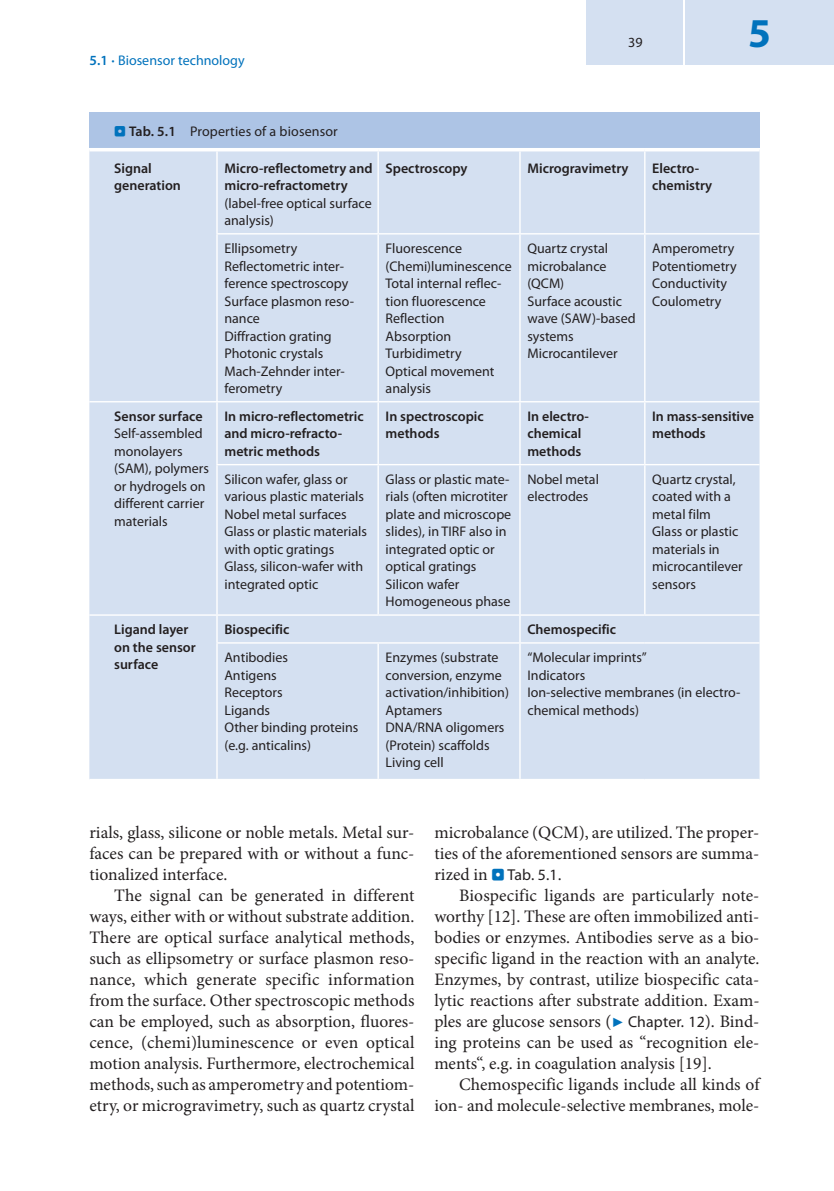
<style>
.page{position:relative;width:834px;height:1191px;background:#fff}
.page>*{position:absolute;margin:0;border:0;box-sizing:border-box;transform-origin:0 0}
.t1{font:700 41.12px "Npfvnd Nnlbpg Myriad Pro";color:#0072bc}
.t2{font:17.5px/21px "Rsrqgy Kdchgv Minion Pro";color:#231f20;text-align:justify}
.t3{font:14px/17.5px "Dqqcfl Cntlng Myriad Pro";color:#231f20}
.t4{font:600 14px/17.5px "Csqqgt Sgwlmc Myriad Pro";color:#231f20}
.t5{font:14px "Dqqcfl Cntlng Myriad Pro";color:#0072bc}
.s1{font-family:"Csqqgt Sgwlmc Myriad Pro";font-weight:600}
.s2{font-family:"Mhxlmx Qqgcmd Blik Buttons";color:#0072bc}
.s3{font-family:"Mhxlmx Qqgcmd Blik Buttons";font-size:15.75px;color:#0072bc}
.s4{font-family:"Dqqcfl Cntlng Myriad Pro";font-size:15.75px}
</style>
<div class="page">
<div style="left:685px;top:0;width:148px;height:64px;background:#d4e0f1"></div>
<div style="left:585px;top:0;width:97px;height:64px;background:#d4e0f1"></div>
<div style="left:89px;top:113px;width:670px;height:35px;background:#adc4e5"></div>
<div style="left:89px;top:151px;width:670px;height:628px;background:#d4e0f1"></div>
<hr style="left:216px;top:151px;width:2px;height:82px;background:#fff">
<hr style="left:377px;top:151px;width:2px;height:82px;background:#fff">
<hr style="left:519px;top:151px;width:1px;height:82px;background:#fff">
<hr style="left:644px;top:151px;width:1px;height:82px;background:#fff">
<hr style="left:216px;top:234px;width:2px;height:167px;background:#fff">
<hr style="left:377px;top:234px;width:2px;height:167px;background:#fff">
<hr style="left:519px;top:234px;width:1px;height:167px;background:#fff">
<hr style="left:644px;top:234px;width:1px;height:167px;background:#fff">
<hr style="left:89px;top:401px;width:128px;height:1px;background:#fff">
<hr style="left:217px;top:401px;width:161px;height:1px;background:#fff">
<hr style="left:216px;top:402px;width:2px;height:62px;background:#fff">
<hr style="left:378px;top:401px;width:142px;height:1px;background:#fff">
<hr style="left:377px;top:402px;width:2px;height:62px;background:#fff">
<hr style="left:520px;top:401px;width:124px;height:1px;background:#fff">
<hr style="left:519px;top:402px;width:1px;height:62px;background:#fff">
<hr style="left:644px;top:401px;width:115px;height:1px;background:#fff">
<hr style="left:644px;top:402px;width:1px;height:62px;background:#fff">
<hr style="left:216px;top:464px;width:162px;height:1px;background:#fff">
<hr style="left:216px;top:465px;width:2px;height:149px;background:#fff">
<hr style="left:378px;top:464px;width:142px;height:1px;background:#fff">
<hr style="left:377px;top:465px;width:2px;height:149px;background:#fff">
<hr style="left:520px;top:464px;width:124px;height:1px;background:#fff">
<hr style="left:519px;top:465px;width:1px;height:149px;background:#fff">
<hr style="left:644px;top:464px;width:115px;height:1px;background:#fff">
<hr style="left:644px;top:465px;width:1px;height:149px;background:#fff">
<hr style="left:89px;top:614px;width:128px;height:2px;background:#fff">
<hr style="left:217px;top:614px;width:161px;height:2px;background:#fff">
<hr style="left:216px;top:616px;width:2px;height:26px;background:#fff">
<hr style="left:378px;top:614px;width:142px;height:2px;background:#fff">
<hr style="left:520px;top:614px;width:124px;height:2px;background:#fff">
<svg style="left:519px;top:616px;width:1px;height:26px"></svg>
<hr style="left:644px;top:614px;width:115px;height:2px;background:#fff">
<hr style="left:377px;top:643px;width:2px;height:136px;background:#fff">
<hr style="left:519px;top:643px;width:1px;height:136px;background:#fff">
<hr style="left:216px;top:233px;width:162px;height:1px;background:#fff">
<hr style="left:378px;top:233px;width:142px;height:1px;background:#fff">
<hr style="left:520px;top:233px;width:124px;height:1px;background:#fff">
<hr style="left:644px;top:233px;width:115px;height:1px;background:#fff">
<hr style="left:216px;top:642px;width:162px;height:1px;background:#fff">
<hr style="left:216px;top:643px;width:2px;height:136px;background:#fff">
<hr style="left:378px;top:642px;width:142px;height:1px;background:#fff">
<hr style="left:520px;top:642px;width:124px;height:1px;background:#fff">
<hr style="left:644px;top:642px;width:115px;height:1px;background:#fff">
<p class="t5" style="left:89px;top:51px;width:157px"><span class="s1">5.1 ·</span> Biosensor technology</p>
<p class="t3" style="left:628px;top:33px;width:16px">39</p>
<h1 class="t1" style="left:748px;top:6px;width:24px">5</h1>
<p class="t3" style="left:114px;top:122px;width:225px"><span class="s2">.</span> <span class="s1">Tab. 5.1</span> Properties of a biosensor</p>
<p class="t4" style="left:114px;top:159px;width:68px">Signal generation</p>
<p class="t4" style="left:224px;top:159px;width:149px">Micro-reflectometry and micro-refractometry</p>
<p class="t3" style="left:224px;top:194px;width:149px">(label-free optical surface analysis)</p>
<p class="t4" style="left:385px;top:159px;width:83px">Spectroscopy</p>
<p class="t4" style="left:527px;top:159px;width:103px">Microgravimetry</p>
<p class="t4" style="left:652px;top:159px;width:62px">Electro&shy;chemistry</p>
<p class="t3" style="left:224px;top:239px;width:131px">Ellipsometry<br>Reflectometric inter&shy;ference spectroscopy<br>Surface plasmon reso&shy;nance<br>Diffraction grating<br>Photonic crystals<br>Mach-Zehnder inter&shy;ferometry</p>
<p class="t3" style="left:385px;top:239px;width:128px">Fluorescence (Chemi)luminescence<br>Total internal reflec&shy;tion fluorescence<br>Reflection<br>Absorption<br>Turbidimetry<br>Optical movement analysis</p>
<p class="t3" style="left:527px;top:239px;width:110px">Quartz crystal microbalance (QCM)<br>Surface acoustic wave (SAW)-based systems<br>Microcantilever</p>
<p class="t3" style="left:652px;top:239px;width:86px">Amperometry<br>Potentiometry<br>Conductivity<br>Coulometry</p>
<p class="t4" style="left:114px;top:407px;width:90px">Sensor surface</p>
<p class="t3" style="left:114px;top:425px;width:96px">Self-assembled monolayers (SAM), polymers or hydrogels on different carrier materials</p>
<p class="t4" style="left:224px;top:407px;width:141px">In micro-reflectometric and micro-refracto&shy;metric methods</p>
<p class="t4" style="left:385px;top:407px;width:100px">In spectroscopic methods</p>
<p class="t4" style="left:527px;top:407px;width:62px">In electro&shy;chemical methods</p>
<p class="t4" style="left:652px;top:407px;width:103px">In mass-sensitive methods</p>
<p class="t3" style="left:224px;top:470px;width:144px">Silicon wafer, glass or various plastic materials<br>Nobel metal surfaces<br>Glass or plastic materials with optic gratings<br>Glass, silicon-wafer with integrated optic</p>
<p class="t3" style="left:385px;top:470px;width:127px">Glass or plastic mate&shy;rials (often microtiter plate and microscope slides), in TIRF also in integrated optic or optical gratings<br>Silicon wafer<br>Homogeneous phase</p>
<p class="t3" style="left:527px;top:470px;width:73px">Nobel metal electrodes</p>
<p class="t3" style="left:652px;top:470px;width:92px">Quartz crystal, coated with a metal film<br>Glass or plastic materials in microcantilever sensors</p>
<p class="t4" style="left:114px;top:620px;width:83px">Ligand layer on the sensor surface</p>
<p class="t4" style="left:224px;top:620px;width:67px">Biospecific</p>
<p class="t4" style="left:527px;top:620px;width:90px">Chemospecific</p>
<p class="t3" style="left:224px;top:648px;width:135px">Antibodies<br>Antigens<br>Receptors<br>Ligands<br>Other binding proteins (e.g. anticalins)</p>
<p class="t3" style="left:385px;top:648px;width:125px">Enzymes (substrate conversion, enzyme activation/inhibition)<br>Aptamers<br>DNA/RNA oligomers (Protein) scaffolds<br>Living cell</p>
<p class="t3" style="left:527px;top:648px;width:214px">“Molecular imprints”<br>Indicators<br>Ion-selective membranes (in electro&shy;chemical methods)</p>
<p class="t2" style="left:89px;top:822px;width:326px">rials, glass, silicone or noble metals. Metal sur&shy;faces can be prepared with or without a func&shy;tionalized interface.</p>
<p class="t2" style="left:89px;top:885px;width:327px;text-indent:25px">The signal can be generated in different ways, either with or without substrate addition.<br>There are optical surface analytical methods, such as ellipsometry or surface plasmon reso&shy;nance, which generate specific information from the surface. Other spectroscopic methods can be employed, such as absorption, fluores&shy;cence, (chemi)luminescence or even optical motion analysis. Furthermore, electrochemical methods, such as amperometry and potentiom&shy;etry, or microgravimetry, such as quartz crystal</p>
<p class="t2" style="left:434px;top:822px;width:326px">microbalance (QCM), are utilized. The proper&shy;ties of the aforementioned sensors are summa&shy;rized in <span class="s3">.</span> <span class="s4">Tab. 5.1</span>.</p>
<p class="t2" style="left:434px;top:885px;width:326px;text-indent:25px">Biospecific ligands are particularly note&shy;worthy [12]. These are often immobilized anti&shy;bodies or enzymes. Antibodies serve as a bio&shy;specific ligand in the reaction with an analyte.<br>Enzymes, by contrast, utilize biospecific cata&shy;lytic reactions after substrate addition. Exam&shy;ples are glucose sensors (<span class="s3">7</span> <span class="s4">Chapter. 12</span>). Bind&shy;ing proteins can be used as “recognition ele&shy;ments“, e.g. in coagulation analysis [19].</p>
<p class="t2" style="left:434px;top:1074px;width:326px;text-align:right">Chemospecific ligands include all kinds of ion- and molecule-selective membranes, mole-</p>
</div>
